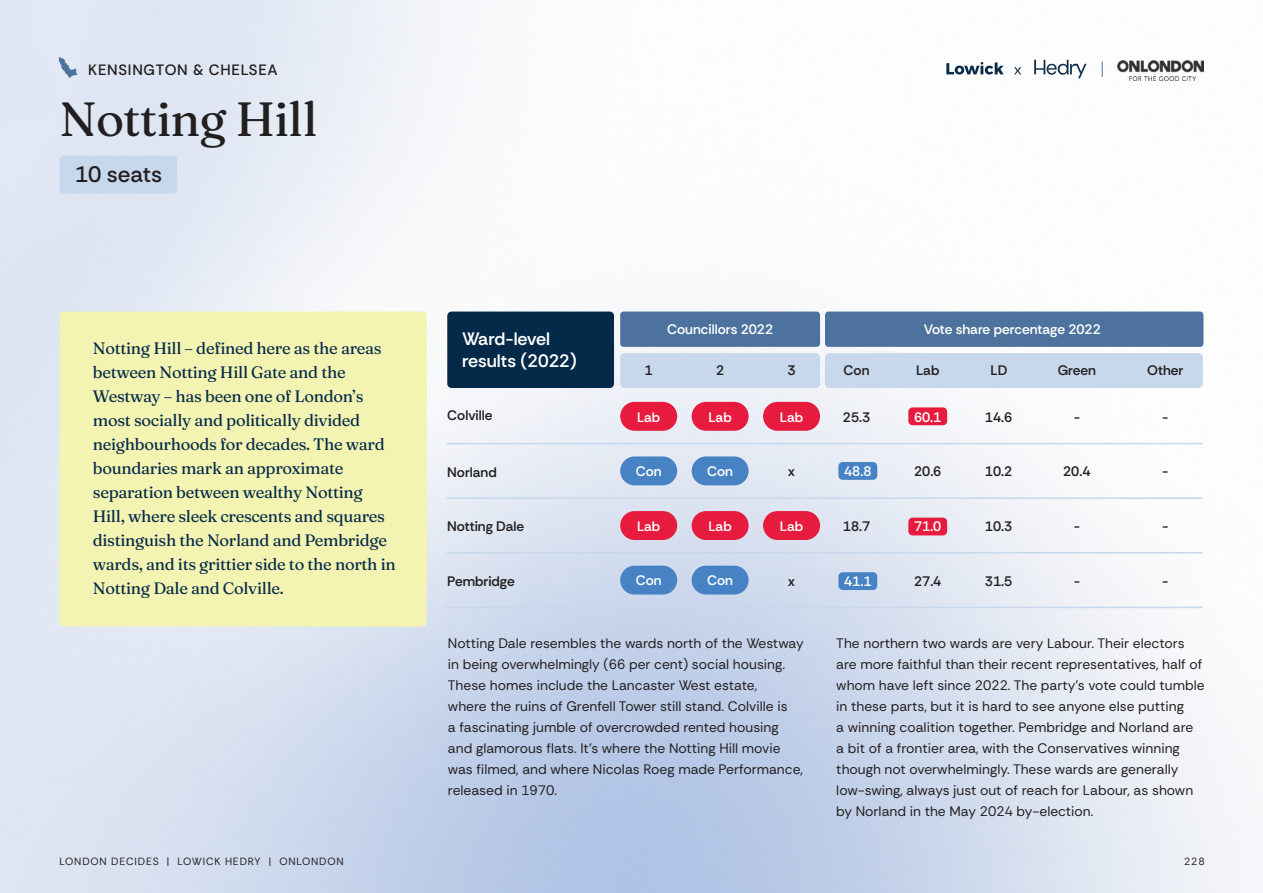
<style>
.page{position:relative;width:1263px;height:893px;background:#fff}
.page>*{position:absolute;margin:0;border:0;box-sizing:border-box;transform-origin:0 0}
.t1{font:900 48px "Fraunces 9 pt";letter-spacing:-.02em;color:#231f20}
.t2{font:500 22.5px "Rethink Sans";color:#231f20}
.t3{font:600 18px/21.6px "Rethink Sans";color:#fff}
.t4{font:900 16.5px/24px "Fraunces 9 pt";letter-spacing:-.02em;color:#052a49}
.t5{font:500 15px "Rethink Sans";letter-spacing:.05em;color:#231f20}
.t6{font:13.8px/21px "Rethink Sans";color:#231f20}
.t7{font:600 13.8px "Rethink Sans";color:#231f20}
.t8{font:600 13.8px "Rethink Sans";color:#fff}
.t9{font:10.5px "Rethink Sans";letter-spacing:.08em;color:#231f20}
</style>
<div class="page">
<img style="left:0;top:0;width:1263px;height:893px">
<svg style="left:946px;top:62px;width:58px;height:13px"></svg>
<svg style="left:1034px;top:60px;width:52px;height:18px"></svg>
<svg style="left:1014px;top:67px;width:7px;height:8px"></svg>
<img style="left:1118px;top:61px;width:85px;height:20px">
<svg style="left:1102px;top:62px;width:1px;height:15px"></svg>
<svg style="left:59px;top:57px;width:19px;height:21px"></svg>
<div style="left:447px;top:312px;width:167px;height:76px;background:#052a49;border-radius:4px"></div>
<div style="left:825px;top:312px;width:378px;height:35px;background:#4c729d;border-radius:3px"></div>
<div style="left:620px;top:312px;width:200px;height:35px;background:#4c729d;border-radius:3px"></div>
<div style="left:908px;top:407px;width:39px;height:18px;background:#e61b3d;border-radius:4px"></div>
<div style="left:763px;top:402px;width:57px;height:29px;background:#e61b3d;border-radius:14px"></div>
<div style="left:692px;top:402px;width:57px;height:29px;background:#e61b3d;border-radius:14px"></div>
<div style="left:620px;top:402px;width:57px;height:29px;background:#e61b3d;border-radius:14px"></div>
<div style="left:763px;top:511px;width:57px;height:29px;background:#e61b3d;border-radius:14px"></div>
<div style="left:692px;top:511px;width:57px;height:29px;background:#e61b3d;border-radius:14px"></div>
<div style="left:620px;top:511px;width:57px;height:29px;background:#e61b3d;border-radius:14px"></div>
<div style="left:908px;top:518px;width:39px;height:17px;background:#e61b3d;border-radius:4px"></div>
<div style="left:838px;top:462px;width:39px;height:18px;background:#4783c4;border-radius:4px"></div>
<div style="left:692px;top:456px;width:57px;height:29px;background:#4783c4;border-radius:14px"></div>
<div style="left:620px;top:456px;width:57px;height:29px;background:#4783c4;border-radius:14px"></div>
<div style="left:692px;top:566px;width:57px;height:29px;background:#4783c4;border-radius:14px"></div>
<div style="left:620px;top:566px;width:57px;height:29px;background:#4783c4;border-radius:14px"></div>
<div style="left:838px;top:572px;width:39px;height:18px;background:#4783c4;border-radius:4px"></div>
<div style="left:825px;top:353px;width:378px;height:35px;background:#c7d8ec;border-radius:4px"></div>
<div style="left:620px;top:353px;width:200px;height:35px;background:#c7d8ec;border-radius:4px"></div>
<hr style="left:447px;top:443px;width:756px;height:1px;background:#c7d8ec">
<hr style="left:447px;top:497px;width:756px;height:2px;background:#c7d8ec">
<hr style="left:447px;top:552px;width:756px;height:2px;background:#c7d8ec">
<hr style="left:447px;top:607px;width:756px;height:1px;background:#c7d8ec">
<div style="left:60px;top:156px;width:117px;height:38px;background:#c7d8ec;border-radius:4px"></div>
<div style="left:60px;top:312px;width:367px;height:315px;background:#f3f3b2;border-radius:4px"></div>
<p class="t5" style="left:88px;top:60px;width:191px">KENSINGTON &amp; CHELSEA</p>
<h1 class="t1" style="left:60px;top:82px;width:259px">Notting Hill</h1>
<h2 class="t2" style="left:75px;top:161px;width:89px">10 seats</h2>
<p class="t4" style="left:93px;top:335px;width:304px">Notting Hill – defined here as the areas between Notting Hill Gate and the Westway – has been one of London’s most socially and politically divided neighbourhoods for decades. The ward boundaries mark an approximate separation between wealthy Notting Hill, where sleek crescents and squares distinguish the Norland and Pembridge wards, and its grittier side to the north in Notting Dale and Colville.</p>
<h3 class="t3" style="left:462px;top:328px;width:116px">Ward-level results (2022)</h3>
<p class="t8" style="left:667px;top:321px;width:107px">Councillors 2022</p>
<p class="t8" style="left:924px;top:321px;width:178px">Vote share percentage 2022</p>
<p class="t7" style="left:645px;top:361px;width:10px">1</p>
<p class="t7" style="left:716px;top:361px;width:10px">2</p>
<p class="t7" style="left:787px;top:361px;width:10px">3</p>
<p class="t7" style="left:843px;top:361px;width:27px">Con</p>
<p class="t7" style="left:916px;top:361px;width:25px">Lab</p>
<p class="t7" style="left:990px;top:361px;width:19px">LD</p>
<p class="t7" style="left:1058px;top:361px;width:40px">Green</p>
<p class="t7" style="left:1147px;top:361px;width:38px">Other</p>
<p class="t7" style="left:447px;top:407px;width:47px">Colville</p>
<p class="t8" style="left:637px;top:408px;width:25px">Lab</p>
<p class="t8" style="left:708px;top:408px;width:25px">Lab</p>
<p class="t8" style="left:780px;top:408px;width:25px">Lab</p>
<p class="t7" style="left:843px;top:408px;width:29px">25.3</p>
<p class="t8" style="left:914px;top:408px;width:29px">60.1</p>
<p class="t7" style="left:985px;top:408px;width:29px">14.6</p>
<p class="t7" style="left:1074px;top:408px;width:8px">-</p>
<p class="t7" style="left:1162px;top:408px;width:8px">-</p>
<p class="t7" style="left:447px;top:463px;width:51px">Norland</p>
<p class="t8" style="left:636px;top:463px;width:27px">Con</p>
<p class="t8" style="left:707px;top:463px;width:27px">Con</p>
<p class="t7" style="left:788px;top:462px;width:8px">x</p>
<p class="t8" style="left:844px;top:462px;width:29px">48.8</p>
<p class="t7" style="left:914px;top:462px;width:29px">20.6</p>
<p class="t7" style="left:985px;top:462px;width:29px">10.2</p>
<p class="t7" style="left:1063px;top:462px;width:29px">20.4</p>
<p class="t7" style="left:1162px;top:462px;width:8px">-</p>
<p class="t7" style="left:447px;top:518px;width:78px">Notting Dale</p>
<p class="t8" style="left:637px;top:517px;width:25px">Lab</p>
<p class="t8" style="left:708px;top:517px;width:25px">Lab</p>
<p class="t8" style="left:780px;top:517px;width:25px">Lab</p>
<p class="t7" style="left:843px;top:518px;width:29px">18.7</p>
<p class="t8" style="left:914px;top:518px;width:29px">71.0</p>
<p class="t7" style="left:985px;top:518px;width:29px">10.3</p>
<p class="t7" style="left:1074px;top:518px;width:8px">-</p>
<p class="t7" style="left:1162px;top:518px;width:8px">-</p>
<p class="t7" style="left:447px;top:572px;width:69px">Pembridge</p>
<p class="t8" style="left:636px;top:572px;width:27px">Con</p>
<p class="t8" style="left:707px;top:572px;width:27px">Con</p>
<p class="t7" style="left:788px;top:572px;width:8px">x</p>
<p class="t8" style="left:844px;top:572px;width:29px">41.1</p>
<p class="t7" style="left:914px;top:572px;width:29px">27.4</p>
<p class="t7" style="left:985px;top:572px;width:29px">31.5</p>
<p class="t7" style="left:1074px;top:572px;width:8px">-</p>
<p class="t7" style="left:1162px;top:572px;width:8px">-</p>
<p class="t6" style="left:448px;top:632px;width:357px">Notting Dale resembles the wards north of the Westway in being overwhelmingly (66 per cent) social housing.<br>These homes include the Lancaster West estate,<br>where the ruins of Grenfell Tower still stand. Colville is<br>a fascinating jumble of overcrowded rented housing and glamorous flats. It’s where the Notting Hill movie was filmed, and where Nicolas Roeg made Performance, released in 1970.</p>
<p class="t6" style="left:836px;top:632px;width:370px">The northern two wards are very Labour. Their electors are more faithful than their recent representatives, half of whom have left since 2022. The party’s vote could tumble in these parts, but it is hard to see anyone else putting<br>a winning coalition together. Pembridge and Norland are a bit of a frontier area, with the Conservatives winning though not overwhelmingly. These wards are generally low-swing, always just out of reach for Labour, as shown by Norland in the May 2024 by-election.</p>
<p class="t9" style="left:60px;top:855px;width:286px">LONDON DECIDES | LOWICK HEDRY | ONLONDON</p>
<p class="t9" style="left:1184px;top:855px;width:22px">228</p>
</div>
